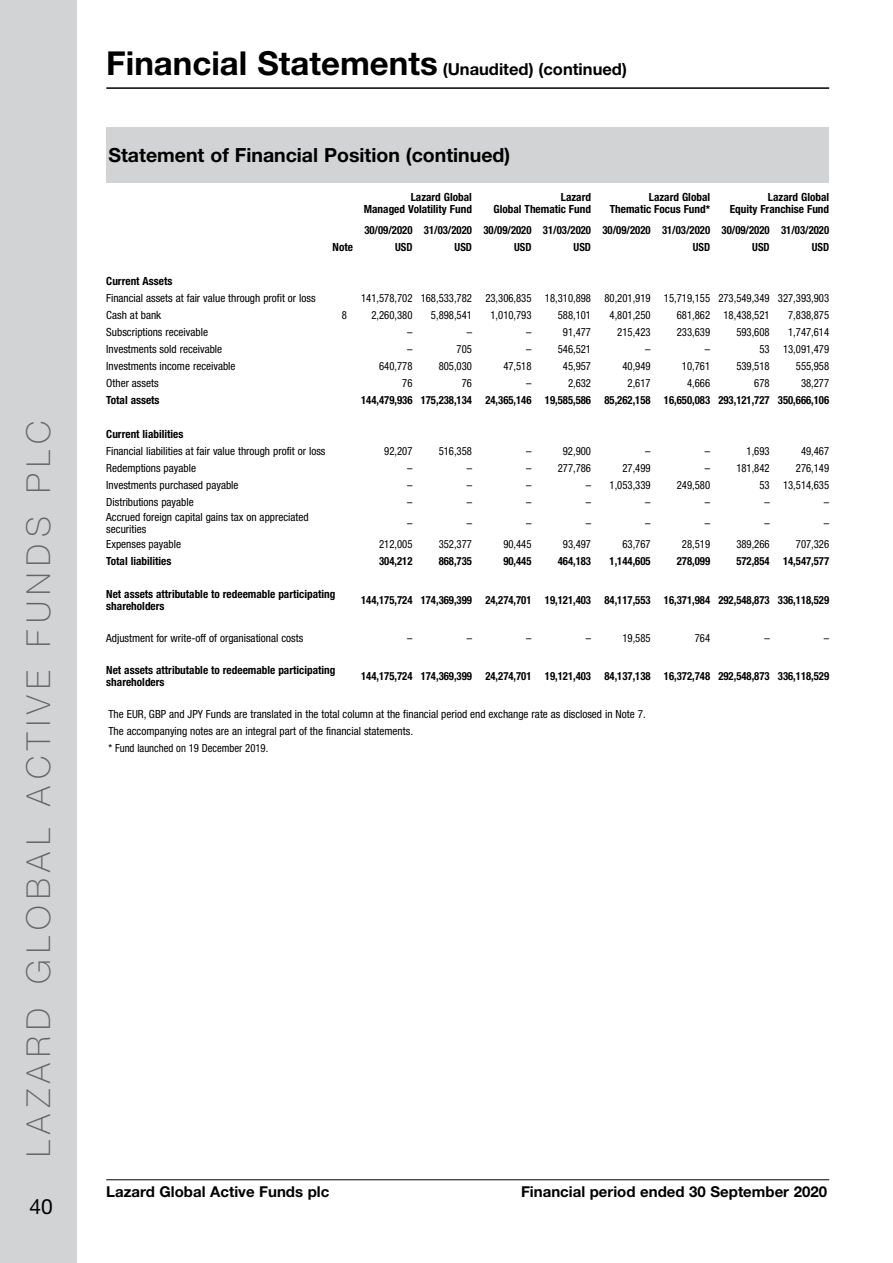
<style>
.page{position:relative;width:893px;height:1263px;background:#fff}
.page>*{position:absolute;margin:0;border:0;box-sizing:border-box;transform-origin:0 0}
.t1{font:100 33px "Helvetica Neue LT Std";letter-spacing:.2em;color:#636466}
.t2{font:21px "Helvetica Neue LT Std";color:#000}
.t3{font:700 19.5px "Helvetica Neue LT Std";color:#000}
.t4{font:700 16.5px "Helvetica Neue LT Std";color:#000}
.t5{font:700 15px "Helvetica Neue LT Std";color:#000}
.t6{font:condensed 11.25px/17px "Helvetica Neue LT Std";color:#000}
.t7{font:condensed 11.25px "Helvetica Neue LT Std";color:#000;scale:.95 1}
.t8{font:700 condensed 11.25px "Helvetica Neue LT Std";color:#000;scale:.95 1}
.t9{font:700 condensed 11.25px/12px "Helvetica Neue LT Std";color:#000;text-align:right}
.s1{font-size:33px}
</style>
<div class="page">
<div style="left:0;top:0;width:77px;height:1263px;background:#d1d3d4"></div>
<hr style="left:106px;top:1179px;width:723px;height:1px;background:#000">
<hr style="left:106px;top:87px;width:723px;height:2px;background:#000">
<div style="left:106px;top:128px;width:723px;height:55px;background:#d1d3d4"></div>
<h1 class="t1" style="left:19px;top:1157px;width:738px;rotate:-90deg">LAZARD GLOBAL ACTIVE FUNDS PLC</h1>
<h2 class="t2" style="left:29px;top:1194px;width:25px">40</h2>
<h3 class="t4" style="left:106px;top:58px;width:522px"><span class="s1">Financial Statements</span> (Unaudited) (continued)</h3>
<h3 class="t3" style="left:108px;top:143px;width:403px">Statement of Financial Position (continued)</h3>
<p class="t9" style="left:364px;top:190px;width:110px">Lazard Global<br>Managed Volatility Fund</p>
<p class="t9" style="left:494px;top:190px;width:99px">Lazard<br>Global Thematic Fund</p>
<p class="t9" style="left:610px;top:190px;width:102px">Lazard Global<br>Thematic Focus Fund*</p>
<p class="t9" style="left:730px;top:190px;width:101px">Lazard Global<br>Equity Franchise Fund</p>
<p class="t8" style="left:364px;top:223px;width:491px">30/09/2020 31/03/2020 30/09/2020 31/03/2020 30/09/2020 31/03/2020 30/09/2020 31/03/2020</p>
<p class="t9" style="left:333px;top:240px;width:22px">Note</p>
<p class="t8" style="left:395px;top:240px;width:20px">USD</p>
<p class="t8" style="left:455px;top:240px;width:20px">USD</p>
<p class="t8" style="left:514px;top:240px;width:20px">USD</p>
<p class="t8" style="left:574px;top:240px;width:20px">USD</p>
<p class="t8" style="left:693px;top:240px;width:20px">USD</p>
<p class="t8" style="left:752px;top:240px;width:20px">USD</p>
<p class="t8" style="left:812px;top:240px;width:20px">USD</p>
<p class="t9" style="left:106px;top:275px;width:68px">Current Assets</p>
<p class="t6" style="left:106px;top:289px;width:211px">Financial assets at fair value through profit or loss</p>
<p class="t7" style="left:361px;top:291px;width:494px">141,578,702 168,533,782 23,306,835 18,310,898 80,201,919 15,719,155 273,549,349 327,393,903</p>
<p class="t6" style="left:106px;top:306px;width:56px">Cash at bank</p>
<p class="t7" style="left:342px;top:308px;width:7px">8</p>
<p class="t7" style="left:371px;top:308px;width:45px">2,260,380</p>
<p class="t7" style="left:431px;top:308px;width:45px">5,898,541</p>
<p class="t7" style="left:490px;top:308px;width:45px">1,010,793</p>
<p class="t7" style="left:558px;top:308px;width:37px">588,101</p>
<p class="t7" style="left:610px;top:308px;width:45px">4,801,250</p>
<p class="t7" style="left:677px;top:308px;width:99px">681,862 18,438,521</p>
<p class="t7" style="left:788px;top:308px;width:45px">7,838,875</p>
<p class="t6" style="left:106px;top:323px;width:103px">Subscriptions receivable</p>
<p class="t7" style="left:407px;top:325px;width:7px">–</p>
<p class="t7" style="left:467px;top:325px;width:7px">–</p>
<p class="t7" style="left:526px;top:325px;width:7px">–</p>
<p class="t7" style="left:563px;top:325px;width:31px">91,477</p>
<p class="t7" style="left:617px;top:325px;width:37px">215,423</p>
<p class="t7" style="left:677px;top:325px;width:37px">233,639</p>
<p class="t7" style="left:736px;top:325px;width:37px">593,608</p>
<p class="t7" style="left:788px;top:325px;width:45px">1,747,614</p>
<p class="t6" style="left:106px;top:340px;width:117px">Investments sold receivable</p>
<p class="t7" style="left:407px;top:342px;width:7px">–</p>
<p class="t7" style="left:457px;top:342px;width:18px">705</p>
<p class="t7" style="left:526px;top:342px;width:70px">– 546,521</p>
<p class="t7" style="left:645px;top:342px;width:7px">–</p>
<p class="t7" style="left:705px;top:342px;width:7px">–</p>
<p class="t7" style="left:759px;top:342px;width:75px">53 13,091,479</p>
<p class="t6" style="left:106px;top:357px;width:131px">Investments income receivable</p>
<p class="t7" style="left:379px;top:359px;width:37px">640,778</p>
<p class="t7" style="left:439px;top:359px;width:37px">805,030</p>
<p class="t7" style="left:503px;top:359px;width:31px">47,518</p>
<p class="t7" style="left:563px;top:359px;width:31px">45,957</p>
<p class="t7" style="left:622px;top:359px;width:31px">40,949</p>
<p class="t7" style="left:682px;top:359px;width:31px">10,761</p>
<p class="t7" style="left:736px;top:359px;width:37px">539,518</p>
<p class="t7" style="left:796px;top:359px;width:37px">555,958</p>
<p class="t6" style="left:106px;top:374px;width:54px">Other assets</p>
<p class="t7" style="left:402px;top:376px;width:12px">76</p>
<p class="t7" style="left:462px;top:376px;width:12px">76</p>
<p class="t7" style="left:526px;top:376px;width:7px">–</p>
<p class="t7" style="left:568px;top:376px;width:26px">2,632</p>
<p class="t7" style="left:627px;top:376px;width:26px">2,617</p>
<p class="t7" style="left:687px;top:376px;width:26px">4,666</p>
<p class="t7" style="left:754px;top:376px;width:18px">678</p>
<p class="t7" style="left:801px;top:376px;width:31px">38,277</p>
<p class="t9" style="left:106px;top:394px;width:55px">Total assets</p>
<p class="t8" style="left:361px;top:393px;width:494px">144,479,936 175,238,134 24,365,146 19,585,586 85,262,158 16,650,083 293,121,727 350,666,106</p>
<p class="t9" style="left:106px;top:428px;width:79px">Current liabilities</p>
<p class="t6" style="left:106px;top:442px;width:221px">Financial liabilities at fair value through profit or loss</p>
<p class="t7" style="left:384px;top:444px;width:31px">92,207</p>
<p class="t7" style="left:439px;top:444px;width:37px">516,358</p>
<p class="t7" style="left:526px;top:444px;width:7px">–</p>
<p class="t7" style="left:563px;top:444px;width:31px">92,900</p>
<p class="t7" style="left:645px;top:444px;width:7px">–</p>
<p class="t7" style="left:705px;top:444px;width:7px">–</p>
<p class="t7" style="left:747px;top:444px;width:26px">1,693</p>
<p class="t7" style="left:801px;top:444px;width:31px">49,467</p>
<p class="t6" style="left:106px;top:459px;width:91px">Redemptions payable</p>
<p class="t7" style="left:407px;top:461px;width:7px">–</p>
<p class="t7" style="left:467px;top:461px;width:7px">–</p>
<p class="t7" style="left:526px;top:461px;width:70px">– 277,786</p>
<p class="t7" style="left:622px;top:461px;width:31px">27,499</p>
<p class="t7" style="left:705px;top:461px;width:70px">– 181,842</p>
<p class="t7" style="left:796px;top:461px;width:37px">276,149</p>
<p class="t6" style="left:106px;top:476px;width:134px">Investments purchased payable</p>
<p class="t7" style="left:407px;top:478px;width:7px">–</p>
<p class="t7" style="left:467px;top:478px;width:7px">–</p>
<p class="t7" style="left:526px;top:478px;width:7px">–</p>
<p class="t7" style="left:586px;top:478px;width:70px">– 1,053,339</p>
<p class="t7" style="left:677px;top:478px;width:37px">249,580</p>
<p class="t7" style="left:759px;top:478px;width:75px">53 13,514,635</p>
<p class="t6" style="left:106px;top:493px;width:89px">Distributions payable</p>
<p class="t7" style="left:407px;top:495px;width:7px">–</p>
<p class="t7" style="left:467px;top:495px;width:7px">–</p>
<p class="t7" style="left:526px;top:495px;width:7px">–</p>
<p class="t7" style="left:586px;top:495px;width:7px">–</p>
<p class="t7" style="left:645px;top:495px;width:7px">–</p>
<p class="t7" style="left:705px;top:495px;width:7px">–</p>
<p class="t7" style="left:764px;top:495px;width:7px">–</p>
<p class="t7" style="left:824px;top:495px;width:7px">–</p>
<p class="t6" style="left:106px;top:511px;width:204px;line-height:12px">Accrued foreign capital gains tax on appreciated securities</p>
<p class="t7" style="left:407px;top:517px;width:7px">–</p>
<p class="t7" style="left:467px;top:517px;width:7px">–</p>
<p class="t7" style="left:526px;top:517px;width:7px">–</p>
<p class="t7" style="left:586px;top:517px;width:7px">–</p>
<p class="t7" style="left:645px;top:517px;width:7px">–</p>
<p class="t7" style="left:705px;top:517px;width:7px">–</p>
<p class="t7" style="left:764px;top:517px;width:7px">–</p>
<p class="t7" style="left:824px;top:517px;width:7px">–</p>
<p class="t6" style="left:106px;top:536px;width:76px">Expenses payable</p>
<p class="t7" style="left:379px;top:538px;width:37px">212,005</p>
<p class="t7" style="left:439px;top:538px;width:37px">352,377</p>
<p class="t7" style="left:503px;top:538px;width:31px">90,445</p>
<p class="t7" style="left:563px;top:538px;width:31px">93,497</p>
<p class="t7" style="left:622px;top:538px;width:31px">63,767</p>
<p class="t7" style="left:682px;top:538px;width:31px">28,519</p>
<p class="t7" style="left:736px;top:538px;width:37px">389,266</p>
<p class="t7" style="left:796px;top:538px;width:37px">707,326</p>
<p class="t9" style="left:106px;top:555px;width:67px">Total liabilities</p>
<p class="t8" style="left:379px;top:554px;width:37px">304,212</p>
<p class="t8" style="left:439px;top:554px;width:37px">868,735</p>
<p class="t8" style="left:503px;top:554px;width:31px">90,445</p>
<p class="t8" style="left:558px;top:554px;width:37px">464,183</p>
<p class="t8" style="left:610px;top:554px;width:45px">1,144,605</p>
<p class="t8" style="left:677px;top:554px;width:37px">278,099</p>
<p class="t8" style="left:736px;top:554px;width:99px">572,854 14,547,577</p>
<p class="t9" style="left:106px;top:587px;width:231px;text-align:left">Net assets attributable to redeemable participating shareholders</p>
<p class="t8" style="left:361px;top:593px;width:494px">144,175,724 174,369,399 24,274,701 19,121,403 84,117,553 16,371,984 292,548,873 336,118,529</p>
<p class="t6" style="left:106px;top:629px;width:198px">Adjustment for write-off of organisational costs</p>
<p class="t7" style="left:407px;top:631px;width:7px">–</p>
<p class="t7" style="left:467px;top:631px;width:7px">–</p>
<p class="t7" style="left:526px;top:631px;width:7px">–</p>
<p class="t7" style="left:586px;top:631px;width:7px">–</p>
<p class="t7" style="left:622px;top:631px;width:31px">19,585</p>
<p class="t7" style="left:695px;top:631px;width:18px">764</p>
<p class="t7" style="left:764px;top:631px;width:7px">–</p>
<p class="t7" style="left:824px;top:631px;width:7px">–</p>
<p class="t9" style="left:106px;top:664px;width:231px;text-align:left">Net assets attributable to redeemable participating shareholders</p>
<p class="t8" style="left:361px;top:669px;width:494px">144,175,724 174,369,399 24,274,701 19,121,403 84,137,138 16,372,748 292,548,873 336,118,529</p>
<p class="t6" style="left:108px;top:706px;width:539px">The EUR, GBP and JPY Funds are translated in the total column at the financial period end exchange rate as disclosed in Note 7.<br>The accompanying notes are an integral part of the financial statements.<br>* Fund launched on 19 December 2019.</p>
<h3 class="t5" style="left:106px;top:1182px;width:225px">Lazard Global Active Funds plc</h3>
<h3 class="t5" style="left:521px;top:1182px;width:307px">Financial period ended 30 September 2020</h3>
</div>
